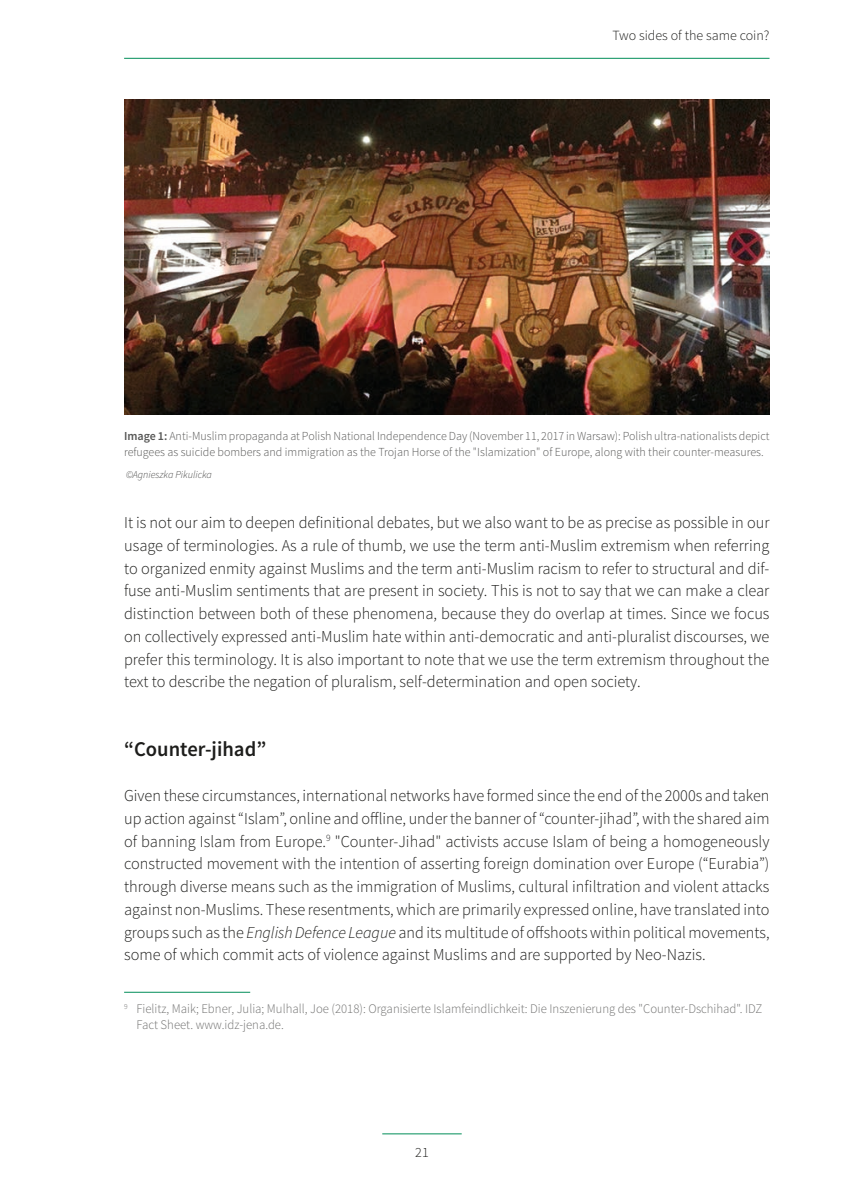
<style>
.page{position:relative;width:844px;height:1191px;background:#fff}
.page>*{position:absolute;margin:0;border:0;box-sizing:border-box;transform-origin:0 0}
.t1{font:600 21px "Source Sans Pro";color:#1d1d1b}
.t2{font:300 16.62px/22.8px "Source Sans Pro";color:#1d1d1b;text-align:justify}
.t3{font:300 14px "Source Sans Pro";color:#1d1d1b}
.t4{font:300 13.12px/15.8px "Source Sans Pro";color:#70706f}
.t5{font:300 12.25px/15.8px "Source Sans Pro";color:#575756}
.t6{font:italic 300 10.5px "Source Sans Pro";color:#4b4b4a}
.s1{font-weight:600}
.s2{font-style:italic}
</style>
<div class="page">
<hr style="left:382px;top:1133px;width:79px;height:1px;background:#008d58">
<hr style="left:124px;top:58px;width:645px;height:1px;background:#008d58">
<img style="left:124px;top:99px;width:645px;height:315px">
<hr style="left:124px;top:992px;width:126px;height:1px;background:#008d58">
<p class="t3" style="left:612px;top:27px;width:159px">Two sides of the same coin?</p>
<p class="t5" style="left:124px;top:428px;width:646px"><span class="s1">Image 1:</span> Anti-Muslim propaganda at Polish National Independence Day (November 11, 2017 in Warsaw): Polish ultra-nationalists depict refugees as suicide bombers and immigration as the Trojan Horse of the "Islamization" of Europe, along with their counter-measures.</p>
<p class="t6" style="left:126px;top:468px;width:87px">©Agnieszka Pikulicka</p>
<p class="t2" style="left:124px;top:511px;width:646px">It is not our aim to deepen definitional debates, but we also want to be as precise as possible in our usage of terminologies. As a rule of thumb, we use the term anti-Muslim extremism when referring to organized enmity against Muslims and the term anti-Muslim racism to refer to structural and dif&shy;fuse anti-Muslim sentiments that are present in society. This is not to say that we can make a clear distinction between both of these phenomena, because they do overlap at times. Since we focus on collectively expressed anti-Muslim hate within anti-democratic and anti-pluralist discourses, we prefer this terminology. It is also important to note that we use the term extremism throughout the text to describe the negation of pluralism, self-determination and open society.</p>
<p class="t1" style="left:124px;top:735px;width:144px">“Counter-jihad”</p>
<p class="t2" style="left:124px;top:784px;width:646px">Given these circumstances, international networks have formed since the end of the 2000s and taken up action against “Islam”, online and offline, under the banner of “counter-jihad”, with the shared aim of banning Islam from Europe.<sup>9</sup> "Counter-Jihad" activists accuse Islam of being a homogeneously constructed movement with the intention of asserting foreign domination over Europe (“Eurabia”) through diverse means such as the immigration of Muslims, cultural infiltration and violent attacks against non-Muslims. These resentments, which are primarily expressed online, have translated into groups such as the <span class="s2">English Defence League</span> and its multitude of offshoots within political movements, some of which commit acts of violence against Muslims and are supported by Neo-Nazis.</p>
<p class="t4" style="left:136px;top:1000px;width:627px;text-indent:-12px"><sup>9</sup> Fielitz, Maik; Ebner, Julia; Mulhall, Joe (2018): Organisierte Islamfeindlichkeit: Die Inszenierung des "Counter-Dschihad". IDZ<br>Fact Sheet. www.idz-jena.de.</p>
<p class="t3" style="left:415px;top:1143px;width:15px">21</p>
</div>
